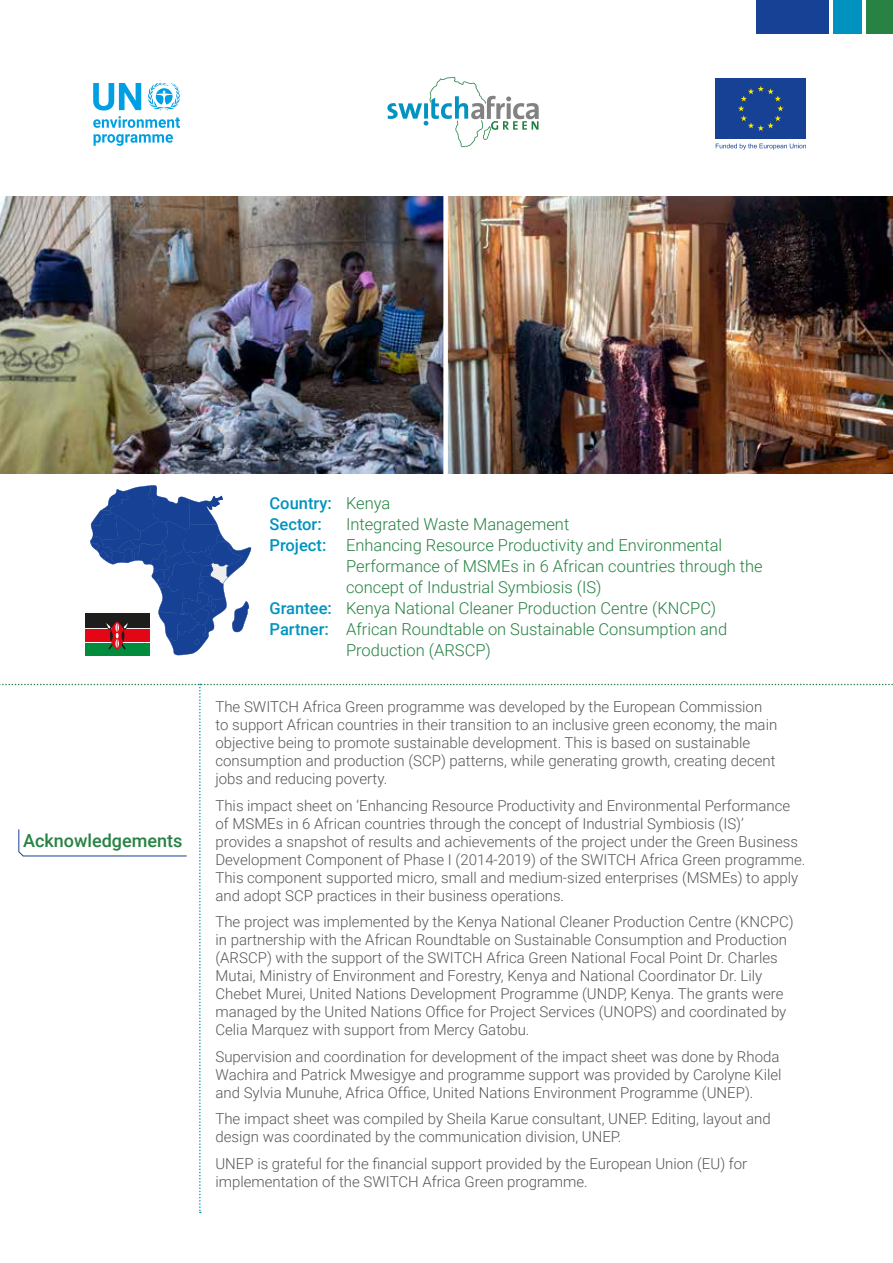
<style>
.page{position:relative;width:893px;height:1263px;background:#fff}
.page>*{position:absolute;margin:0;border:0;box-sizing:border-box;transform-origin:0 0}
.t1{font:500 18px "Roboto";color:#278243}
.t2{font:300 16.5px "Roboto";color:#278243}
.t3{font:500 16.5px/21px "Roboto";color:#0193bf}
.t4{font:300 15px/18px "Roboto";color:#575756}
.s1{font-weight:300;color:#278243}
.s2{font-weight:500;color:#0193bf}
</style>
<div class="page">
<svg style="left:0;top:684px;width:893px;height:529px"></svg>
<div style="left:85px;top:643px;width:65px;height:13px;background:#008c3c"></div>
<svg style="left:85px;top:485px;width:166px;height:170px"></svg>
<img style="left:0;top:196px;width:893px;height:277px">
<div style="left:756px;top:0;width:73px;height:34px;background:#164194"></div>
<div style="left:833px;top:0;width:29px;height:34px;background:#0193bf"></div>
<div style="left:866px;top:0;width:27px;height:34px;background:#278243"></div>
<svg style="left:387px;top:77px;width:152px;height:70px"></svg>
<svg style="left:148px;top:83px;width:32px;height:27px"></svg>
<svg style="left:93px;top:83px;width:48px;height:27px"></svg>
<svg style="left:93px;top:116px;width:87px;height:12px"></svg>
<svg style="left:94px;top:134px;width:79px;height:12px"></svg>
<div style="left:716px;top:79px;width:90px;height:60px;background:#164194"></div>
<svg style="left:738px;top:86px;width:45px;height:45px"></svg>
<svg style="left:716px;top:144px;width:90px;height:6px"></svg>
<div style="left:443px;top:187px;width:5px;height:292px;background:#fff"></div>
<p class="t1" style="left:23px;top:828px;width:161px">Acknowledgements</p>
<p class="t3" style="left:270px;top:492px;width:122px">Country: <span class="s1">Kenya<br></span>Sector:</p>
<p class="t2" style="left:346px;top:513px;width:225px">Integrated Waste Management</p>
<p class="t2" style="left:270px;top:534px;width:454px"><span class="s2">Project:</span> Enhancing Resource Productivity and Environmental</p>
<p class="t2" style="left:346px;top:555px;width:418px">Performance of MSMEs in 6 African countries through the</p>
<p class="t2" style="left:346px;top:576px;width:257px">concept of Industrial Symbiosis (IS)</p>
<p class="t2" style="left:270px;top:597px;width:448px"><span class="s2">Grantee:</span> Kenya National Cleaner Production Centre (KNCPC)</p>
<p class="t2" style="left:270px;top:618px;width:459px"><span class="s2">Partner:</span> African Roundtable on Sustainable Consumption and</p>
<p class="t2" style="left:346px;top:639px;width:146px">Production (ARSCP)</p>
<p class="t4" style="left:215px;top:697px;width:563px">The SWITCH Africa Green programme was developed by the European Commission to support African countries in their transition to an inclusive green economy, the main objective being to promote sustainable development. This is based on sustainable consumption and production (SCP) patterns, while generating growth, creating decent jobs and reducing poverty.</p>
<p class="t4" style="left:215px;top:796px;width:591px">This impact sheet on ‘Enhancing Resource Productivity and Environmental Performance of MSMEs in 6 African countries through the concept of Industrial Symbiosis (IS)’<br>provides a snapshot of results and achievements of the project under the Green Business Development Component of Phase I (2014-2019) of the SWITCH Africa Green programme.<br>This component supported micro, small and medium-sized enterprises (MSMEs) to apply and adopt SCP practices in their business operations.</p>
<p class="t4" style="left:215px;top:912px;width:580px">The project was implemented by the Kenya National Cleaner Production Centre (KNCPC) in partnership with the African Roundtable on Sustainable Consumption and Production (ARSCP) with the support of the SWITCH Africa Green National Focal Point Dr. Charles Mutai, Ministry of Environment and Forestry, Kenya and National Coordinator Dr. Lily Chebet Murei, United Nations Development Programme (UNDP, Kenya. The grants were managed by the United Nations Office for Project Services (UNOPS) and coordinated by Celia Marquez with support from Mercy Gatobu.</p>
<p class="t4" style="left:215px;top:1047px;width:568px">Supervision and coordination for development of the impact sheet was done by Rhoda<br>Wachira and Patrick Mwesigye and programme support was provided by Carolyne Kilel and Sylvia Munuhe, Africa Office, United Nations Environment Programme (UNEP).</p>
<p class="t4" style="left:215px;top:1109px;width:557px">The impact sheet was compiled by Sheila Karue consultant, UNEP. Editing, layout and design was coordinated by the communication division, UNEP.</p>
<p class="t4" style="left:215px;top:1154px;width:533px">UNEP is grateful for the financial support provided by the European Union (EU) for implementation of the SWITCH Africa Green programme.</p>
</div>
